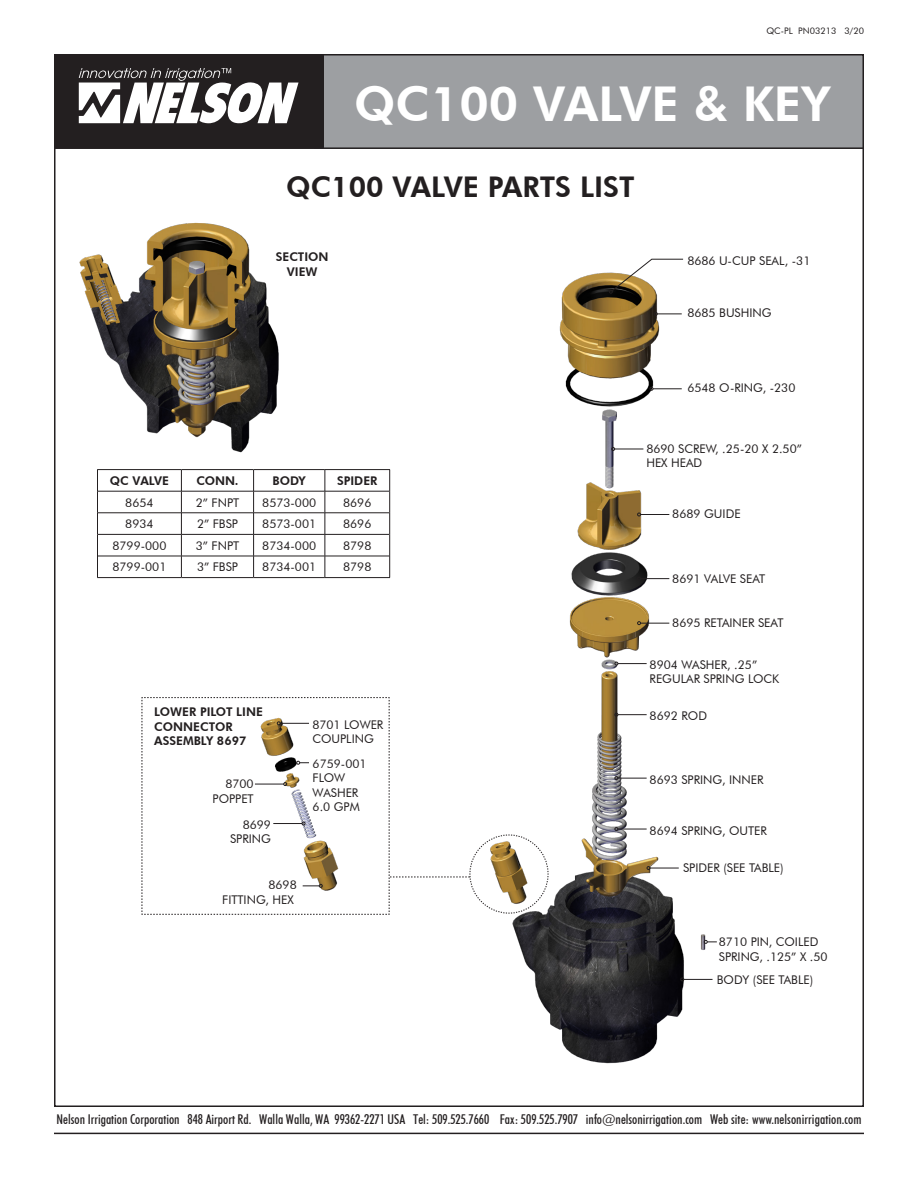
<style>
.page{position:relative;width:918px;height:1188px;background:#fff}
.page>*{position:absolute;margin:0;border:0;box-sizing:border-box;transform-origin:0 0}
.t1{font:800 48px "Futura BT";color:#fff}
.t2{font:800 28.5px "Futura BT";color:#231f20}
.t3{font:500 condensed 13.5px "Futura BT";color:#231f20}
.t4{font:12px/14.4px "Futura BT";color:#231f20}
.t5{font:800 12px "Futura BT";color:#231f20}
.t6{font:9px "Futura BT";color:#231f20}
</style>
<div class="page">
<div style="left:314px;top:54px;width:550px;height:94px;background:#9d9fa2"></div>
<hr style="left:54px;top:1133px;width:810px;height:1px;background:#231f20">
<div style="left:55px;top:55px;width:268px;height:93px;background:#231f20"></div>
<div style="left:54px;top:54px;width:270px;height:94px;border:2px solid #231f20"></div>
<svg style="left:79px;top:68px;width:220px;height:56px"></svg>
<hr style="left:54px;top:147px;width:810px;height:2px;background:#231f20">
<img style="left:512px;top:272px;width:194px;height:792px">
<svg style="left:609px;top:258px;width:75px;height:36px"></svg>
<svg style="left:650px;top:387px;width:32px;height:4px"></svg>
<svg style="left:654px;top:312px;width:28px;height:4px"></svg>
<svg style="left:611px;top:447px;width:32px;height:4px"></svg>
<svg style="left:637px;top:513px;width:32px;height:3px"></svg>
<svg style="left:637px;top:577px;width:32px;height:3px"></svg>
<svg style="left:637px;top:621px;width:32px;height:4px"></svg>
<svg style="left:615px;top:662px;width:32px;height:3px"></svg>
<svg style="left:615px;top:713px;width:32px;height:4px"></svg>
<svg style="left:615px;top:776px;width:32px;height:4px"></svg>
<svg style="left:615px;top:827px;width:32px;height:4px"></svg>
<svg style="left:647px;top:866px;width:32px;height:4px"></svg>
<svg style="left:680px;top:978px;width:33px;height:3px"></svg>
<svg style="left:704px;top:940px;width:13px;height:4px"></svg>
<hr style="left:98px;top:491px;width:83px;height:1px;background:#231f20">
<hr style="left:181px;top:491px;width:73px;height:1px;background:#231f20">
<hr style="left:254px;top:491px;width:71px;height:1px;background:#231f20">
<hr style="left:325px;top:491px;width:64px;height:1px;background:#231f20">
<hr style="left:98px;top:513px;width:83px;height:1px;background:#231f20">
<hr style="left:181px;top:513px;width:73px;height:1px;background:#231f20">
<hr style="left:254px;top:513px;width:71px;height:1px;background:#231f20">
<hr style="left:325px;top:513px;width:64px;height:1px;background:#231f20">
<hr style="left:98px;top:534px;width:83px;height:1px;background:#231f20">
<hr style="left:181px;top:534px;width:73px;height:1px;background:#231f20">
<hr style="left:254px;top:534px;width:71px;height:1px;background:#231f20">
<hr style="left:325px;top:534px;width:64px;height:1px;background:#231f20">
<hr style="left:98px;top:556px;width:83px;height:1px;background:#231f20">
<hr style="left:181px;top:556px;width:73px;height:1px;background:#231f20">
<svg style="left:181px;top:481px;width:1px;height:96px"></svg>
<hr style="left:254px;top:556px;width:71px;height:1px;background:#231f20">
<svg style="left:253px;top:481px;width:1px;height:96px"></svg>
<hr style="left:325px;top:556px;width:64px;height:1px;background:#231f20">
<svg style="left:325px;top:481px;width:1px;height:96px"></svg>
<hr style="left:325px;top:469px;width:65px;height:1px;background:#231f20">
<svg style="left:97px;top:481px;width:1px;height:96px"></svg>
<svg style="left:389px;top:470px;width:1px;height:107px"></svg>
<hr style="left:97px;top:577px;width:84px;height:1px;background:#231f20">
<hr style="left:181px;top:577px;width:73px;height:1px;background:#231f20">
<hr style="left:254px;top:577px;width:71px;height:1px;background:#231f20">
<hr style="left:325px;top:577px;width:65px;height:1px;background:#231f20">
<img style="left:79px;top:222px;width:255px;height:259px">
<img style="left:512px;top:804px;width:47px;height:117px">
<svg style="left:142px;top:697px;width:406px;height:218px"></svg>
<p class="t6" style="left:766px;top:25px;width:99px">QC-PL PN03213 3/20</p>
<p class="t1" style="left:354px;top:75px;width:478px">QC100 VALVE &amp; KEY</p>
<p class="t2" style="left:286px;top:170px;width:350px">QC100 VALVE PARTS LIST</p>
<p class="t5" style="left:276px;top:250px;width:54px">SECTION</p>
<p class="t5" style="left:287px;top:264px;width:32px">VIEW</p>
<p class="t4" style="left:687px;top:253px;width:125px">8686 U-CUP SEAL, -31</p>
<p class="t4" style="left:687px;top:306px;width:86px">8685 BUSHING</p>
<p class="t5" style="left:110px;top:473px;width:61px">QC VALVE</p>
<p class="t5" style="left:196px;top:473px;width:44px">CONN.</p>
<p class="t5" style="left:273px;top:473px;width:35px">BODY</p>
<p class="t5" style="left:337px;top:473px;width:42px">SPIDER</p>
<p class="t4" style="left:125px;top:495px;width:30px">8654</p>
<p class="t4" style="left:196px;top:495px;width:45px">2” FNPT</p>
<p class="t4" style="left:262px;top:495px;width:55px">8573-000</p>
<p class="t4" style="left:343px;top:495px;width:30px">8696</p>
<p class="t4" style="left:125px;top:517px;width:30px">8934</p>
<p class="t4" style="left:197px;top:517px;width:42px">2” FBSP</p>
<p class="t4" style="left:262px;top:517px;width:55px">8573-001</p>
<p class="t4" style="left:343px;top:517px;width:30px">8696</p>
<p class="t4" style="left:112px;top:538px;width:55px">8799-000</p>
<p class="t4" style="left:196px;top:538px;width:45px">3” FNPT</p>
<p class="t4" style="left:262px;top:538px;width:55px">8734-000</p>
<p class="t4" style="left:343px;top:538px;width:30px">8798</p>
<p class="t4" style="left:112px;top:560px;width:55px">8799-001</p>
<p class="t4" style="left:197px;top:560px;width:42px">3” FBSP</p>
<p class="t4" style="left:262px;top:560px;width:55px">8734-001</p>
<p class="t4" style="left:343px;top:560px;width:30px">8798</p>
<p class="t5" style="left:154px;top:705px;width:110px">LOWER PILOT LINE</p>
<p class="t5" style="left:154px;top:719px;width:80px">CONNECTOR</p>
<p class="t5" style="left:154px;top:734px;width:94px">ASSEMBLY 8697</p>
<p class="t4" style="left:225px;top:777px;width:30px">8700</p>
<p class="t4" style="left:213px;top:791px;width:43px">POPPET</p>
<p class="t4" style="left:243px;top:817px;width:30px">8699</p>
<p class="t4" style="left:230px;top:832px;width:42px">SPRING</p>
<p class="t4" style="left:268px;top:878px;width:30px">8698</p>
<p class="t4" style="left:222px;top:892px;width:73px">FITTING, HEX</p>
<p class="t4" style="left:312px;top:717px;width:72px">8701 LOWER<br>COUPLING</p>
<p class="t4" style="left:313px;top:757px;width:55px">6759-001<br>FLOW</p>
<p class="t4" style="left:313px;top:785px;width:47px">WASHER</p>
<p class="t4" style="left:313px;top:800px;width:49px">6.0 GPM</p>
<p class="t4" style="left:687px;top:380px;width:110px">6548 O-RING, -230</p>
<p class="t4" style="left:646px;top:441px;width:157px">8690 SCREW, .25-20 X 2.50”<br>HEX HEAD</p>
<p class="t4" style="left:672px;top:506px;width:70px">8689 GUIDE</p>
<p class="t4" style="left:672px;top:571px;width:95px">8691 VALVE SEAT</p>
<p class="t4" style="left:672px;top:616px;width:113px">8695 RETAINER SEAT</p>
<p class="t4" style="left:650px;top:657px;width:131px">8904 WASHER, .25”<br>REGULAR SPRING LOCK</p>
<p class="t4" style="left:650px;top:708px;width:59px">8692 ROD</p>
<p class="t4" style="left:650px;top:772px;width:115px">8693 SPRING, INNER</p>
<p class="t4" style="left:650px;top:823px;width:119px">8694 SPRING, OUTER</p>
<p class="t4" style="left:683px;top:861px;width:102px">SPIDER (SEE TABLE)</p>
<p class="t4" style="left:719px;top:935px;width:101px">8710 PIN, COILED</p>
<p class="t4" style="left:719px;top:949px;width:110px">SPRING, .125” X .50</p>
<p class="t4" style="left:717px;top:972px;width:98px">BODY (SEE TABLE)</p>
<p class="t3" style="left:57px;top:1111px;width:806px">Nelson Irrigation Corporation 848 Airport Rd. Walla Walla, WA 99362-2271 USA Tel: 509.525.7660 Fax: 509.525.7907 info@nelsonirrigation.com Web site: www.nelsonirrigation.com</p>
</div>
